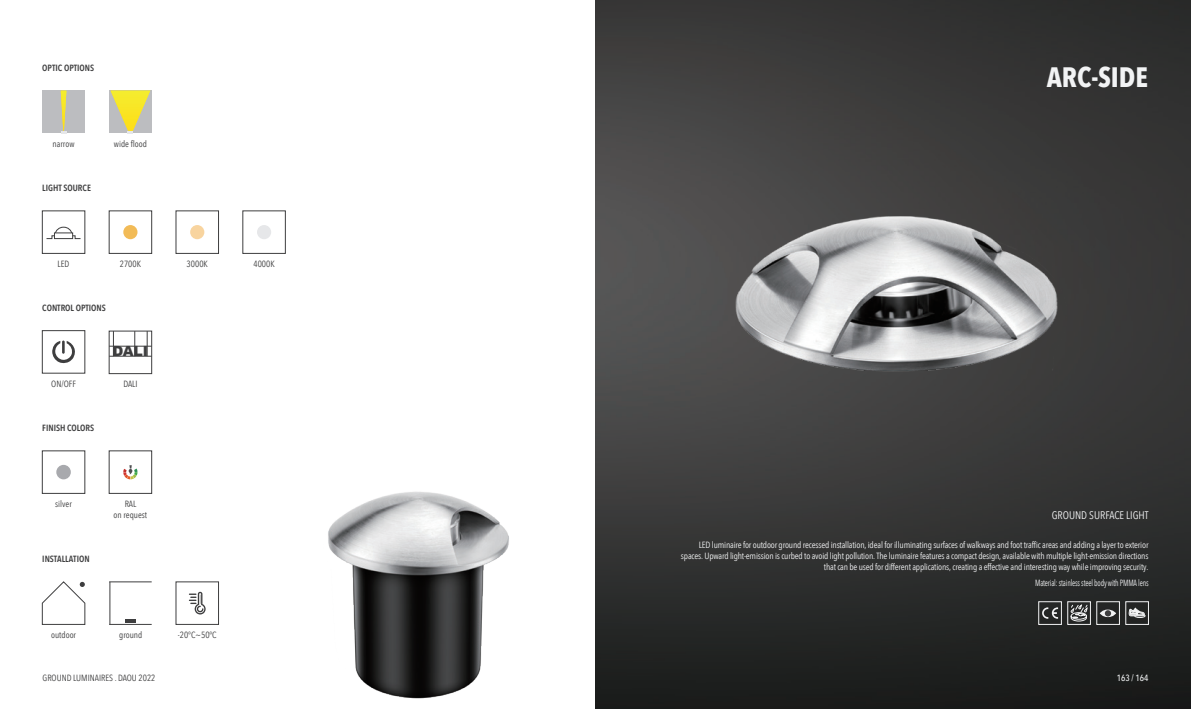
<style>
.page{position:relative;width:1191px;height:709px;background:#fff}
.page>*{position:absolute;margin:0;border:0;box-sizing:border-box;transform-origin:0 0}
.t1{font:700 28px "Avenir Next Condensed";color:#f2f3f4}
.t2{font:900 14px "Arial";color:#3e3e3f}
.t3{font:11px "Avenir Next Condensed";color:#f2f3f4}
.t4{font:9px/11px "Avenir Next Condensed";letter-spacing:-.02em;color:#f2f3f4;text-align:right}
.t5{font:9px/10.8px "Avenir Next Condensed";color:#3e3e3f;text-align:center}
.t6{font:600 9px "Avenir Next Condensed";color:#3e3e3f}
.t7{font:9px "Avenir Next Condensed";letter-spacing:-.02em;color:#f2f3f4;scale:.83 1}
.t8{font:500 9px "Avenir Next Condensed";color:#f2f3f4}
</style>
<div class="page">
<img style="left:595px;top:0;width:596px;height:709px">
<svg style="left:42px;top:581px;width:43px;height:44px"></svg>
<hr style="left:109px;top:624px;width:43px;height:1px;background:#3e3e3f">
<hr style="left:109px;top:581px;width:43px;height:1px;background:#3e3e3f">
<hr style="left:110px;top:582px;width:1px;height:42px;background:#3e3e3f">
<hr style="left:125px;top:619px;width:11px;height:4px;background:#3e3e3f">
<div style="left:42px;top:211px;width:43px;height:43px;border:1px solid #3e3e3f"></div>
<svg style="left:46px;top:226px;width:35px;height:13px"></svg>
<div style="left:109px;top:211px;width:43px;height:43px;border:1px solid #3e3e3f"></div>
<div style="left:123px;top:225px;width:14px;height:14px;background:#f2bb57;border-radius:50%"></div>
<div style="left:176px;top:211px;width:43px;height:43px;border:1px solid #3e3e3f"></div>
<div style="left:190px;top:225px;width:14px;height:14px;background:#f8d49f;border-radius:50%"></div>
<div style="left:242px;top:211px;width:44px;height:43px;border:1px solid #3e3e3f"></div>
<div style="left:257px;top:225px;width:14px;height:14px;background:#e6e7e9;border-radius:50%"></div>
<div style="left:109px;top:331px;width:43px;height:43px;border:1px solid #3e3e3f"></div>
<hr style="left:109px;top:356px;width:43px;height:1px;background:#3e3e3f">
<hr style="left:109px;top:346px;width:43px;height:1px;background:#3e3e3f">
<svg style="left:113px;top:331px;width:1px;height:25px"></svg>
<svg style="left:134px;top:331px;width:1px;height:25px"></svg>
<svg style="left:147px;top:331px;width:1px;height:25px"></svg>
<div style="left:42px;top:330px;width:43px;height:43px;border:1px solid #3e3e3f"></div>
<svg style="left:52px;top:341px;width:23px;height:23px"></svg>
<hr style="left:62px;top:340px;width:3px;height:14px;background:#3e3e3f">
<div style="left:56px;top:465px;width:15px;height:14px;background:#a8a9ad;border-radius:50%"></div>
<svg style="left:123px;top:465px;width:14px;height:14px"></svg>
<svg style="left:189px;top:592px;width:17px;height:22px"></svg>
<svg style="left:1042px;top:607px;width:16px;height:11px"></svg>
<div style="left:1038px;top:601px;width:23px;height:23px;border:1px solid #f2f3f4"></div>
<div style="left:1067px;top:601px;width:23px;height:23px;border:1px solid #f2f3f4"></div>
<svg style="left:1070px;top:604px;width:18px;height:18px"></svg>
<div style="left:1096px;top:601px;width:23px;height:23px;border:1px solid #f2f3f4"></div>
<svg style="left:1099px;top:609px;width:17px;height:8px"></svg>
<div style="left:1104px;top:610px;width:7px;height:6px;background:#3e3e3f;border-radius:50%"></div>
<div style="left:1125px;top:601px;width:23px;height:23px;border:1px solid #f2f3f4"></div>
<svg style="left:1128px;top:594px;width:17px;height:28px"></svg>
<div style="left:42px;top:91px;width:43px;height:42px;background:#bcbdc0"></div>
<svg style="left:61px;top:91px;width:5px;height:42px"></svg>
<div style="left:109px;top:91px;width:43px;height:42px;background:#bcbdc0"></div>
<svg style="left:111px;top:91px;width:39px;height:42px"></svg>
<img style="left:328px;top:491px;width:181px;height:208px">
<img style="left:709px;top:211px;width:369px;height:191px">
<p class="t6" style="left:42px;top:60px;width:53px">OPTIC OPTIONS</p>
<p class="t5" style="left:53px;top:138px;width:23px">narrow</p>
<p class="t5" style="left:114px;top:138px;width:35px">wide flood</p>
<p class="t6" style="left:42px;top:180px;width:50px">LIGHT SOURCE</p>
<p class="t5" style="left:58px;top:258px;width:13px">LED</p>
<p class="t5" style="left:120px;top:258px;width:23px">2700K</p>
<p class="t5" style="left:187px;top:258px;width:23px">3000K</p>
<p class="t5" style="left:253px;top:258px;width:23px">4000K</p>
<p class="t6" style="left:42px;top:300px;width:65px">CONTROL OPTIONS</p>
<p class="t5" style="left:51px;top:378px;width:26px">ON/OFF</p>
<p class="t6" style="left:42px;top:420px;width:53px">FINISH COLORS</p>
<h2 class="t2" style="left:112px;top:341px;width:37px">DALI</h2>
<p class="t5" style="left:123px;top:378px;width:16px">DALI</p>
<p class="t5" style="left:55px;top:498px;width:18px">silver</p>
<p class="t5" style="left:114px;top:498px;width:35px">RAL<br>on request</p>
<p class="t6" style="left:42px;top:551px;width:49px">INSTALLATION</p>
<p class="t5" style="left:51px;top:629px;width:27px">outdoor</p>
<p class="t5" style="left:119px;top:629px;width:25px">ground</p>
<p class="t5" style="left:178px;top:629px;width:40px">-20°C~50°C</p>
<h1 class="t1" style="left:1046px;top:60px;width:103px">ARC-SIDE</h1>
<p class="t3" style="left:1051px;top:505px;width:98px">GROUND SURFACE LIGHT</p>
<p class="t4" style="left:681px;top:539px;width:469px">LED luminaire for outdoor ground recessed installation, ideal for illuminating surfaces of walkways and foot traffic areas and adding a layer to exterior spaces. Upward light-emission is curbed to avoid light pollution. The luminaire features a compact design, available with multiple light-emission directions that can be used for different applications, creating a effective and interesting way while improving security.</p>
<p class="t7" style="left:1035px;top:575px;width:138px">Material: stainless steel body with PMMA lens</p>
<p class="t5" style="left:43px;top:672px;width:114px">GROUND LUMINAIRES . DAOU 2022</p>
<p class="t8" style="left:1116px;top:672px;width:33px">163 / 164</p>
</div>
